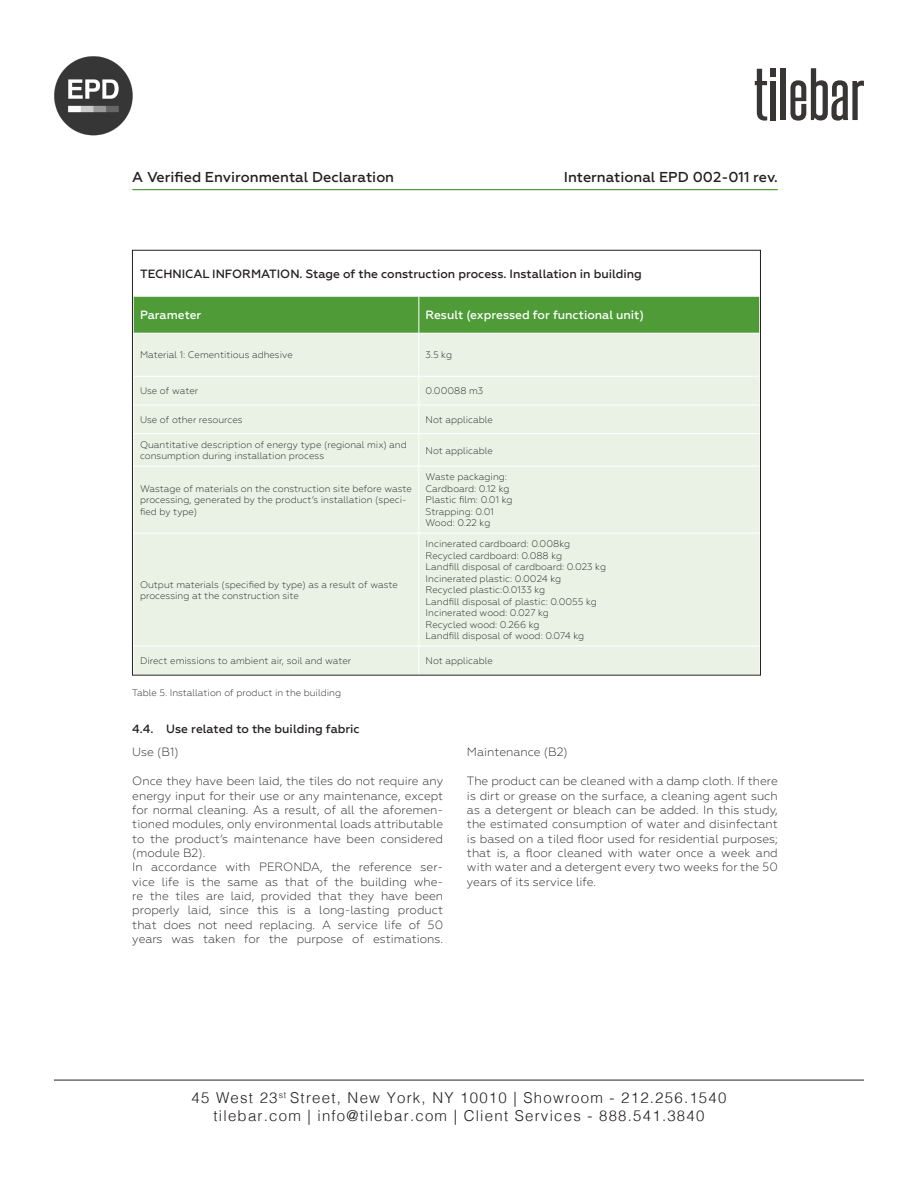
<style>
.page{position:relative;width:918px;height:1188px;background:#fff}
.page>*{position:absolute;margin:0;border:0;box-sizing:border-box;transform-origin:0 0}
.t1{font:300 15px/18px "Helvetica";letter-spacing:.08em;color:#231f20;text-align:center}
.t2{font:500 14.4px "Geometria";color:#231f20}
.t3{font:300 12px/14.4px "Geometria";color:#231f20}
.t4{font:500 12px/23.5px "Geometria";color:#231f20}
.t5{font:500 12px "Geometria";color:#fff}
.t6{font:300 9.6px/11.6px "Geometria";color:#231f20}
.s1{font-weight:300}
</style>
<div class="page">
<hr style="left:54px;top:1080px;width:810px;height:1px;background:#231f20">
<div style="left:770px;top:68px;width:6px;height:8px;background:#383535"></div>
<svg style="left:755px;top:69px;width:12px;height:52px"></svg>
<div style="left:770px;top:81px;width:6px;height:39px;background:#383535"></div>
<div style="left:781px;top:68px;width:5px;height:52px;background:#383535"></div>
<svg style="left:790px;top:68px;width:74px;height:53px"></svg>
<img style="left:54px;top:56px;width:79px;height:80px">
<hr style="left:132px;top:189px;width:646px;height:1px;background:#4f9b38">
<div style="left:134px;top:297px;width:625px;height:36px;background:#4f9b38"></div>
<div style="left:134px;top:334px;width:625px;height:339px;background:#e9f2e4"></div>
<hr style="left:419px;top:297px;width:1px;height:36px;background:#fff">
<hr style="left:419px;top:334px;width:1px;height:42px;background:#fff">
<hr style="left:133px;top:376px;width:286px;height:1px;background:#fff">
<hr style="left:419px;top:376px;width:341px;height:1px;background:#fff">
<hr style="left:133px;top:405px;width:286px;height:1px;background:#fff">
<hr style="left:419px;top:405px;width:341px;height:1px;background:#fff">
<svg style="left:419px;top:377px;width:1px;height:56px"></svg>
<hr style="left:133px;top:433px;width:286px;height:1px;background:#fff">
<hr style="left:419px;top:433px;width:341px;height:1px;background:#fff">
<hr style="left:419px;top:434px;width:1px;height:32px;background:#fff">
<hr style="left:133px;top:466px;width:286px;height:1px;background:#fff">
<hr style="left:419px;top:466px;width:341px;height:1px;background:#fff">
<hr style="left:419px;top:466px;width:1px;height:67px;background:#fff">
<hr style="left:133px;top:533px;width:286px;height:1px;background:#fff">
<hr style="left:419px;top:533px;width:341px;height:1px;background:#fff">
<hr style="left:419px;top:533px;width:1px;height:113px;background:#fff">
<hr style="left:133px;top:646px;width:286px;height:1px;background:#fff">
<hr style="left:419px;top:646px;width:341px;height:1px;background:#fff">
<svg style="left:419px;top:646px;width:1px;height:27px"></svg>
<p class="t2" style="left:132px;top:169px;width:263px">A Verified Environmental Declaration</p>
<p class="t2" style="left:564px;top:169px;width:216px">International EPD 002-011 rev.</p>
<p class="t4" style="left:140px;top:262px;width:503px">TECHNICAL INFORMATION. Stage of the construction process. Installation in building</p>
<p class="t5" style="left:140px;top:308px;width:63px">Parameter</p>
<p class="t5" style="left:426px;top:308px;width:220px">Result (expressed for functional unit)</p>
<p class="t6" style="left:140px;top:349px;width:154px">Material 1: Cementitious adhesive</p>
<p class="t6" style="left:426px;top:349px;width:28px">3.5 kg</p>
<p class="t6" style="left:140px;top:385px;width:60px">Use of water</p>
<p class="t6" style="left:426px;top:385px;width:59px">0.00088 m3</p>
<p class="t6" style="left:140px;top:414px;width:104px">Use of other resources</p>
<p class="t6" style="left:426px;top:414px;width:69px">Not applicable</p>
<p class="t6" style="left:140px;top:439px;width:268px">Quantitative description of energy type (regional mix) and consumption during installation process</p>
<p class="t6" style="left:426px;top:445px;width:69px">Not applicable</p>
<p class="t6" style="left:140px;top:483px;width:274px">Wastage of materials on the construction site before waste processing, generated by the product’s installation (speci&shy;fied by type)</p>
<p class="t6" style="left:426px;top:471px;width:88px">Waste packaging:<br>Cardboard: 0.12 kg<br>Plastic film: 0.01 kg<br>Strapping: 0.01<br>Wood: 0.22 kg</p>
<p class="t6" style="left:140px;top:578px;width:259px">Output materials (specified by type) as a result of waste processing at the construction site</p>
<p class="t6" style="left:426px;top:538px;width:182px">Incinerated cardboard: 0.008kg<br>Recycled cardboard: 0.088 kg<br>Landfill disposal of cardboard: 0.023 kg<br>Incinerated plastic: 0.0024 kg<br>Recycled plastic:0.0133 kg<br>Landfill disposal of plastic: 0.0055 kg<br>Incinerated wood: 0.027 kg<br>Recycled wood: 0.266 kg<br>Landfill disposal of wood: 0.074 kg</p>
<p class="t6" style="left:140px;top:655px;width:213px">Direct emissions to ambient air, soil and water</p>
<p class="t6" style="left:426px;top:655px;width:69px">Not applicable</p>
<p class="t6" style="left:132px;top:687px;width:210px">Table 5. Installation of product in the building</p>
<p class="t4" style="left:132px;top:717px;width:229px">4.4. Use related to the building fabric<br><span class="s1">Use (B1)</span></p>
<p class="t3" style="left:132px;top:774px;width:312px">Once they have been laid, the tiles do not require any energy input for their use or any maintenance, except for normal cleaning. As a result, of all the aforemen&shy;tioned modules, only environmental loads attributable to the product’s maintenance have been considered (module B2).<br>In accordance with PERONDA, the reference ser&shy;vice life is the same as that of the building whe&shy;re the tiles are laid, provided that they have been properly laid, since this is a long-lasting product that does not need replacing. A service life of 50 years was taken for the purpose of estimations.</p>
<p class="t3" style="left:467px;top:745px;width:102px">Maintenance (B2)</p>
<p class="t3" style="left:467px;top:774px;width:312px;text-align:justify">The product can be cleaned with a damp cloth. If there is dirt or grease on the surface, a cleaning agent such as a detergent or bleach can be added. In this study, the estimated consumption of water and disinfectant is based on a tiled floor used for residential purposes; that is, a floor cleaned with water once a week and with water and a detergent every two weeks for the 50 years of its service life.</p>
<p class="t1" style="left:192px;top:1087px;width:536px">45 West 23<sup>st</sup> Street, New York, NY 10010 | Showroom - 212.256.1540 tilebar.com | info@tilebar.com | Client Services - 888.541.3840</p>
</div>
